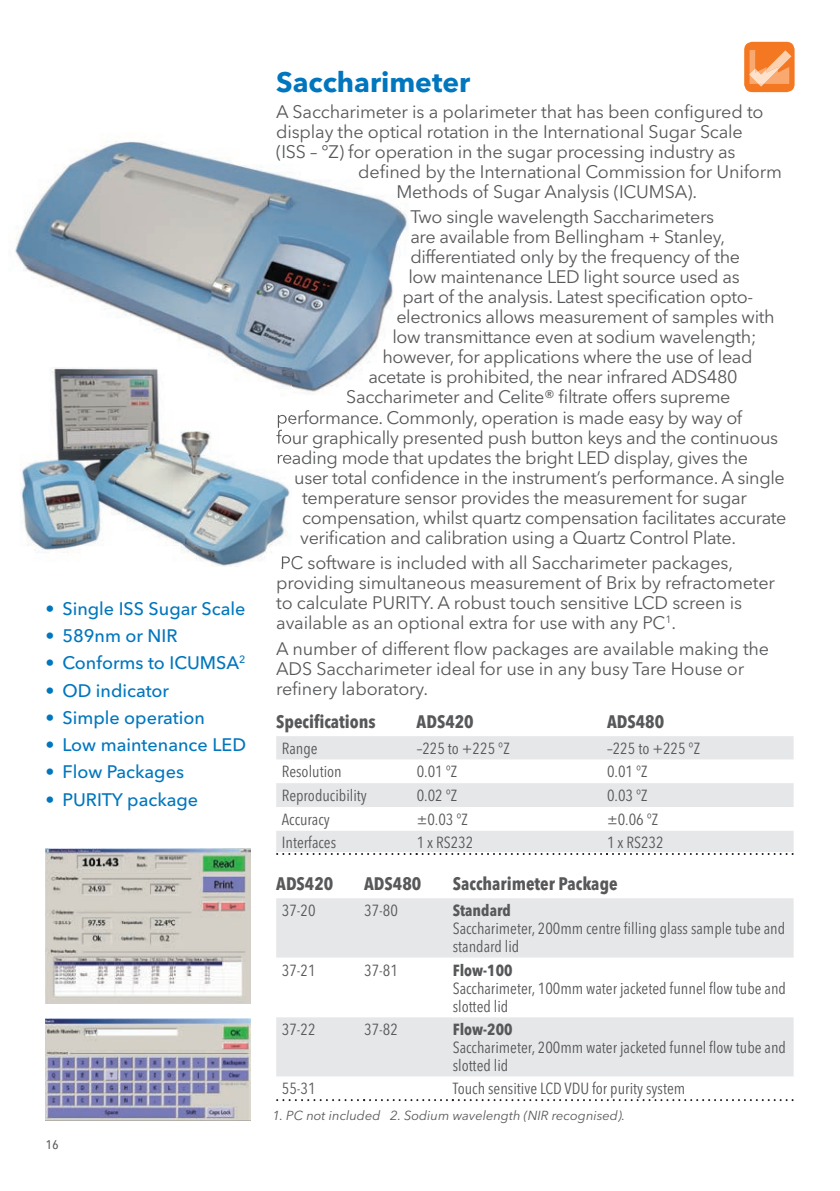
<style>
.page{position:relative;width:840px;height:1191px;background:#fff}
.page>*{position:absolute;margin:0;border:0;box-sizing:border-box;transform-origin:0 0}
.t1{font:700 28px "Avenir Next LT Pro";color:#0076be}
.t2{font:18px/20px "Avenir Next LT Pro";letter-spacing:-.02em;color:#57585a}
.t3{font:500 18px "Avenir Next LT Pro";color:#0076be}
.t4{font:700 condensed 18px "Avenir Next LT Pro";color:#57585a}
.t5{font:condensed 16px/18px "Avenir Next LT Pro";color:#57585a}
.t6{font:700 condensed 16px "Avenir Next LT Pro";color:#57585a}
.t7{font:italic 13px "Avenir Next LT Pro";color:#57585a}
.s1{font-weight:700}
</style>
<div class="page">
<img style="left:15px;top:141px;width:393px;height:253px">
<div style="left:276px;top:736px;width:517px;height:117px;background:#e6e7e9"></div>
<svg style="left:276px;top:759px;width:517px;height:71px"></svg>
<svg style="left:276px;top:853px;width:517px;height:2px"></svg>
<div style="left:276px;top:898px;width:517px;height:59px;background:#e6e7e9"></div>
<svg style="left:276px;top:957px;width:517px;height:120px"></svg>
<svg style="left:276px;top:1099px;width:517px;height:2px"></svg>
<img style="left:20px;top:367px;width:271px;height:200px">
<img style="left:278px;top:410px;width:13px;height:18px">
<img style="left:276px;top:430px;width:15px;height:18px">
<img style="left:277px;top:450px;width:14px;height:18px">
<svg style="left:282px;top:555px;width:9px;height:12px"></svg>
<img style="left:45px;top:848px;width:205px;height:155px">
<img style="left:45px;top:1018px;width:205px;height:102px">
<div style="left:743px;top:42px;width:51px;height:50px;background:#f47721;border-radius:8px"></div>
<svg style="left:749px;top:50px;width:42px;height:37px"></svg>
<p class="t3" style="left:45px;top:597px;width:201px"><span class="s1">•</span> Single ISS Sugar Scale</p>
<p class="t3" style="left:45px;top:625px;width:133px"><span class="s1">•</span> 589nm or NIR</p>
<p class="t3" style="left:45px;top:652px;width:201px"><span class="s1">•</span> Conforms to ICUMSA<sup>2</sup></p>
<p class="t3" style="left:45px;top:679px;width:125px"><span class="s1">•</span> OD indicator</p>
<p class="t3" style="left:45px;top:707px;width:161px"><span class="s1">•</span> Simple operation</p>
<p class="t3" style="left:45px;top:734px;width:202px"><span class="s1">•</span> Low maintenance LED</p>
<p class="t3" style="left:45px;top:761px;width:140px"><span class="s1">•</span> Flow Packages</p>
<p class="t3" style="left:45px;top:788px;width:154px"><span class="s1">•</span> PURITY package</p>
<p class="t5" style="left:45px;top:1134px;width:15px">16</p>
<h1 class="t1" style="left:276px;top:65px;width:195px">Saccharimeter</h1>
<p class="t2" style="left:276px;top:101px;width:488px">A Saccharimeter is a polarimeter that has been configured to</p>
<p class="t2" style="left:276px;top:121px;width:468px">display the optical rotation in the International Sugar Scale</p>
<p class="t2" style="left:276px;top:141px;width:460px">(ISS – °Z) for operation in the sugar processing industry as</p>
<p class="t2" style="left:358px;top:161px;width:425px">defined by the International Commission for Uniform</p>
<p class="t2" style="left:396px;top:181px;width:302px">Methods of Sugar Analysis (ICUMSA).</p>
<p class="t2" style="left:410px;top:207px;width:305px">Two single wavelength Saccharimeters</p>
<p class="t2" style="left:410px;top:227px;width:316px">are available from Bellingham + Stanley,</p>
<p class="t2" style="left:410px;top:247px;width:331px">differentiated only by the frequency of the</p>
<p class="t2" style="left:408px;top:267px;width:333px">low maintenance LED light source used as</p>
<p class="t2" style="left:402px;top:287px;width:352px">part of the analysis. Latest specification opto-</p>
<p class="t2" style="left:396px;top:307px;width:379px">electronics allows measurement of samples with</p>
<p class="t2" style="left:392px;top:327px;width:365px">low transmittance even at sodium wavelength;</p>
<p class="t2" style="left:382px;top:347px;width:371px">however, for applications where the use of lead</p>
<p class="t2" style="left:368px;top:367px;width:370px">acetate is prohibited, the near infrared ADS480</p>
<p class="t2" style="left:346px;top:387px;width:385px">Saccharimeter and Celite® filtrate offers supreme</p>
<p class="t2" style="left:276px;top:407px;width:467px">performance. Commonly, operation is made easy by way of</p>
<p class="t2" style="left:276px;top:427px;width:503px">four graphically presented push button keys and the continuous</p>
<p class="t2" style="left:276px;top:447px;width:473px">reading mode that updates the bright LED display, gives the</p>
<p class="t2" style="left:294px;top:467px;width:492px">user total confidence in the instrument’s performance. A single</p>
<p class="t2" style="left:302px;top:487px;width:446px">temperature sensor provides the measurement for sugar</p>
<p class="t2" style="left:302px;top:507px;width:485px">compensation, whilst quartz compensation facilitates accurate</p>
<p class="t2" style="left:300px;top:527px;width:437px">verification and calibration using a Quartz Control Plate.</p>
<p class="t2" style="left:276px;top:553px;width:500px">PC software is included with all Saccharimeter packages, providing simultaneous measurement of Brix by refractometer to calculate PURITY. A robust touch sensitive LCD screen is available as an optional extra for use with any PC<sup>1</sup>.</p>
<p class="t2" style="left:276px;top:638px;width:494px">A number of different flow packages are available making the<br>ADS Saccharimeter ideal for use in any busy Tare House or refinery laboratory.</p>
<p class="t4" style="left:276px;top:711px;width:101px">Specifications</p>
<p class="t4" style="left:416px;top:711px;width:59px">ADS420</p>
<p class="t4" style="left:606px;top:711px;width:59px">ADS480</p>
<p class="t5" style="left:282px;top:739px;width:37px">Range</p>
<p class="t5" style="left:416px;top:739px;width:94px">–225 to +225 °Z</p>
<p class="t5" style="left:606px;top:739px;width:94px">–225 to +225 °Z</p>
<p class="t5" style="left:282px;top:763px;width:61px">Resolution</p>
<p class="t5" style="left:416px;top:763px;width:42px">0.01 °Z</p>
<p class="t5" style="left:606px;top:763px;width:42px">0.01 °Z</p>
<p class="t5" style="left:282px;top:786px;width:86px">Reproducibility</p>
<p class="t5" style="left:416px;top:786px;width:42px">0.02 °Z</p>
<p class="t5" style="left:606px;top:786px;width:42px">0.03 °Z</p>
<p class="t5" style="left:282px;top:810px;width:49px">Accuracy</p>
<p class="t5" style="left:416px;top:810px;width:53px">±0.03 °Z</p>
<p class="t5" style="left:606px;top:810px;width:53px">±0.06 °Z</p>
<p class="t5" style="left:282px;top:833px;width:56px">Interfaces</p>
<p class="t5" style="left:416px;top:833px;width:58px">1 x RS232</p>
<p class="t5" style="left:606px;top:833px;width:58px">1 x RS232</p>
<p class="t4" style="left:276px;top:873px;width:59px">ADS420</p>
<p class="t4" style="left:364px;top:873px;width:59px">ADS480</p>
<p class="t4" style="left:452px;top:873px;width:166px">Saccharimeter Package</p>
<p class="t5" style="left:282px;top:901px;width:35px">37-20</p>
<p class="t5" style="left:364px;top:901px;width:35px">37-80</p>
<p class="t6" style="left:452px;top:900px;width:60px">Standard</p>
<p class="t5" style="left:452px;top:919px;width:334px">Saccharimeter, 200mm centre filling glass sample tube and standard lid</p>
<p class="t5" style="left:282px;top:961px;width:35px">37-21</p>
<p class="t5" style="left:364px;top:961px;width:35px">37-81</p>
<p class="t6" style="left:452px;top:960px;width:61px">Flow-100</p>
<p class="t5" style="left:452px;top:979px;width:334px">Saccharimeter, 100mm water jacketed funnel flow tube and slotted lid</p>
<p class="t5" style="left:282px;top:1020px;width:35px">37-22</p>
<p class="t5" style="left:364px;top:1020px;width:35px">37-82</p>
<p class="t6" style="left:452px;top:1019px;width:61px">Flow-200</p>
<p class="t5" style="left:452px;top:1038px;width:334px">Saccharimeter, 200mm water jacketed funnel flow tube and slotted lid</p>
<p class="t5" style="left:282px;top:1079px;width:35px">55-31</p>
<p class="t5" style="left:452px;top:1079px;width:234px">Touch sensitive LCD VDU for purity system</p>
<p class="t7" style="left:272px;top:1107px;width:354px">1. PC not included 2. Sodium wavelength (NIR recognised).</p>
</div>
